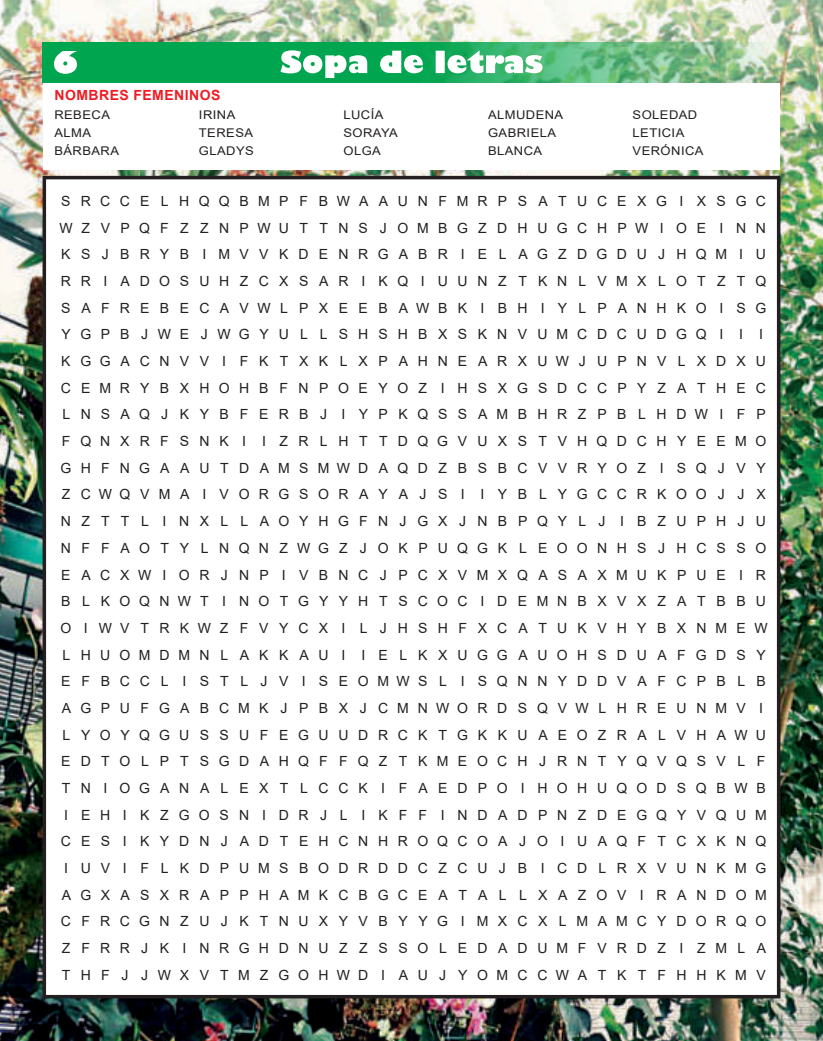
<style>
.page{position:relative;width:823px;height:1041px;background:#fff}
.page>*{position:absolute;margin:0;border:0;box-sizing:border-box;transform-origin:0 0}
.t1{font:14px/26.7px "Arial";letter-spacing:.725em;color:#231f20;text-align:center}
.t2{font:700 14px "Arial";letter-spacing:.035em;color:#ee1d23}
.t3{font:12px/17.8px "Arial";letter-spacing:.035em;color:#231f20;scale:1.08 1}
</style>
<div class="page">
<img style="left:0;top:0;width:822px;height:1040px">
<img style="left:43px;top:43px;width:736px;height:40px">
<svg style="left:280px;top:50px;width:262px;height:28px"></svg>
<svg style="left:54px;top:51px;width:23px;height:23px"></svg>
<div style="left:43px;top:83px;width:736px;height:87px;background:#fff"></div>
<div style="left:44px;top:177px;width:734px;height:819px;background:#fff"></div>
<div style="left:43px;top:176px;width:737px;height:822px;border:4px solid #231f20"></div>
<p class="t2" style="left:54px;top:89px;width:168px">NOMBRES FEMENINOS</p>
<p class="t3" style="left:54px;top:107px;width:61px">REBECA<br>ALMA<br>BÁRBARA</p>
<p class="t3" style="left:199px;top:107px;width:52px">IRINA<br>TERESA<br>GLADYS</p>
<p class="t3" style="left:343px;top:107px;width:52px">LUCÍA<br>SORAYA<br>OLGA</p>
<p class="t3" style="left:487px;top:107px;width:71px">ALMUDENA<br>GABRIELA<br>BLANCA</p>
<p class="t3" style="left:632px;top:107px;width:67px">SOLEDAD<br>LETICIA<br>VERÓNICA</p>
<p class="t1" style="left:59px;top:189px;width:709px">SRCCELHQQBMPFBWAAUNFMRPSATUCEXG I XSGC WZVPQFZZNPWUTTNSJOMBGZDHUGCHPWI OE I NN KSJBRYB I MVVKDENRGABR I EL AGZDGDUJHQM I U RR I ADOSUHZCXSAR I KQ I UUNZTKNLVMXLOTZTQ SAFREBECAVWLPXEEBAWBK I BH I YLPANHKO I SG YGPB JWE JWGYUL LSHSHBXSKNVUMCDCUDGQ I I I KGGACNVV I FKTXKLXPAHNEARXUWJUPNVLXDXU CEMRYBXHOHBFNPOEYOZ I HSXGSDCCPYZATHEC LNSAQJKYBFERBJ I YPKQSSAMBHRZPBLHDWI FP FQNXRFSNK I I ZRLHTTDQGVUXSTVHQDCHYEEMO GHFNGAAUTDAMSMWDAQDZBSBCVVRYOZ I SQJVY ZCWQVMA I VORGSORAYAJ S I I YB LYGCCRKOOJ J X NZTTL I NXLLAOYHGFNJGXJNBPQYLJ I BZUPHJU NFFAOTYLNQNZWGZ JOKPUQGK LEOONHS JHCSSO EACXWI ORJNP I VBNCJ PCXVMXQASAXMUKPUE I R BLKOQNWT I NOTGYYHTSCOC I DEMNBXVXZATBBU O IWVTRKWZFVYCX I L JHSHFXCATUKVHYBXNMEW LHUOMDMNLAKKAU I I ELKXUGGAUOHSDUAFGDSY EFBCCL I STL JV I SEOMWSL I SQNNYDDVAFCPBLB AGPUFGABCMK J PBX J CMNWORDSQVWLHREUNMV I LYOYQGUSSUFEGUUDRCKTGKKUAEOZRALVHAWU EDTOLPTSGDAHQFFQZTKMEOCHJRNTYQVQSVLF TN I OGANALEXT LCCK I FAEDPO I HOHUQODSQBWB I EH I KZGOSN I DRJ L I KFF I NDADPNZDEGQYVQUM CES I KYDNJ ADTEHCNHROQCOA JO I UAQFTCXKNQ I UV I F LKDPUMSBODRDDCZCUJ B I CDLRXVUNKMG AGXASXRAPPHAMKCBGCEATAL LXAZOV I RANDOM CFRCGNZUJKTNUXYVBYYG I MXCXLMAMCYDORQO ZFRRJK I NRGHDNUZZSSOLEDADUMFVRDZ I ZMLA THF J JWXVTMZGOHWD I AUJ YOMCCWATKTFHHKMV</p>
</div>
